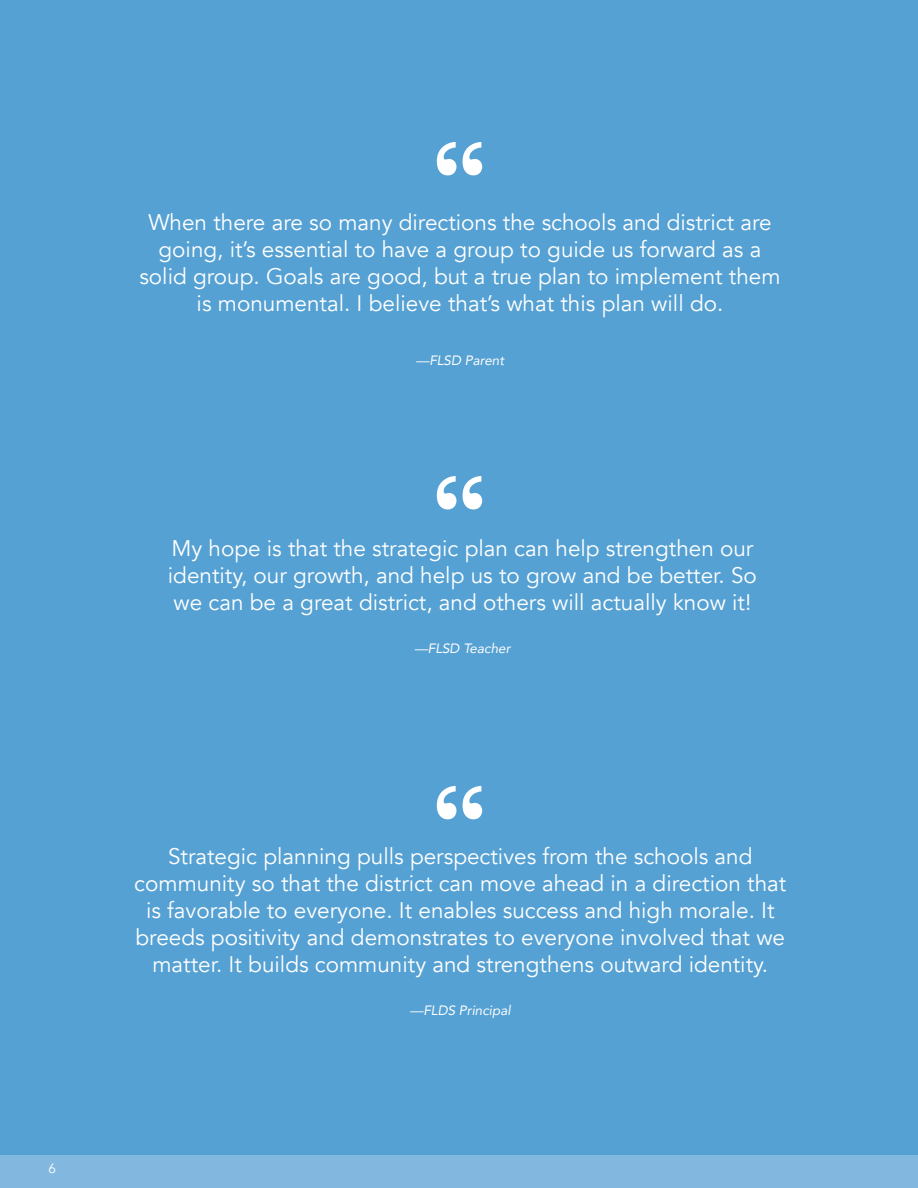
<style>
.page{position:relative;width:918px;height:1188px;background:#55a1d3}
.page>*{position:absolute;margin:0;border:0;box-sizing:border-box;transform-origin:0 0}
.t1{font:700 96px "Baskerville";color:#fff}
.t2{font:22.5px/27px "Avenir";color:#fff;text-align:center}
.t3{font:italic 13.5px "Avenir";color:#fff}
.t4{font:13.5px "Avenir";color:#fff}
</style>
<div class="page">
<div style="left:0;top:1156px;width:918px;height:32px;background:#82b8df"></div>
<p class="t4" style="left:49px;top:1161px;width:9px">6</p>
<h1 class="t1" style="left:431px;top:109px;width:59px">“</h1>
<p class="t2" style="left:139px;top:209px;width:643px">When there are so many directions the schools and district are going, it’s essential to have a group to guide us forward as a solid group. Goals are good, but a true plan to implement them is monumental. I believe that’s what this plan will do.</p>
<p class="t3" style="left:416px;top:352px;width:90px">—FLSD Parent</p>
<h1 class="t1" style="left:431px;top:443px;width:59px">“</h1>
<p class="t2" style="left:168px;top:535px;width:591px;text-align:left">My hope is that the strategic plan can help strengthen our identity, our growth, and help us to grow and be better. So we can be a great district, and others will actually know it!</p>
<p class="t3" style="left:414px;top:640px;width:98px">—FLSD Teacher</p>
<h1 class="t1" style="left:431px;top:752px;width:59px">“</h1>
<p class="t2" style="left:134px;top:843px;width:654px">Strategic planning pulls perspectives from the schools and community so that the district can move ahead in a direction that is favorable to everyone. It enables success and high morale. It breeds positivity and demonstrates to everyone involved that we matter. It builds community and strengthens outward identity.</p>
<p class="t3" style="left:410px;top:1002px;width:102px">—FLDS Principal</p>
</div>
